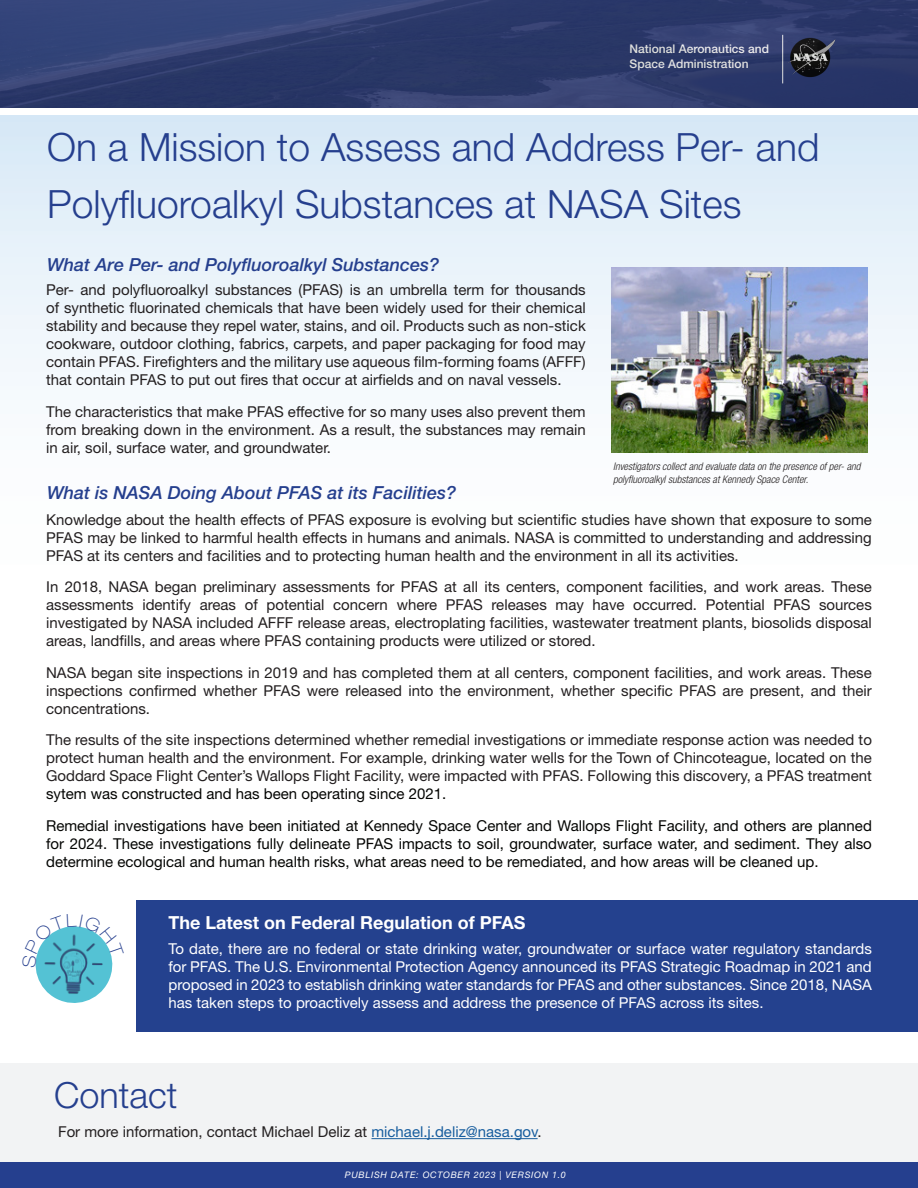
<style>
.page{position:relative;width:918px;height:1188px;background:#fff}
.page>*{position:absolute;margin:0;border:0;box-sizing:border-box;transform-origin:0 0}
.t1{font:300 39px/57px "Helvetica Neue LT Std";color:#253f8e}
.t2{font:300 36px "Helvetica Neue LT Std";color:#253f8e}
.t3{font:italic 500 18px "Helvetica Neue LT Std";color:#253f8e}
.t4{font:700 18px "Helvetica Neue LT Std";color:#fff}
.t5{font:15px/18px "Helvetica Neue LT Std";color:#231f20;text-align:justify}
.t6{font:15px/18px "Helvetica Neue LT Std";color:#fff;text-align:justify}
.t7{font:15px/18px "Helvetica Neue LT Std";color:#040503;text-align:justify}
.t8{font:500 12px/14.4px "Helvetica Neue LT Std";color:#fff}
.t9{font:italic 300 condensed 10.5px/12.6px "Helvetica Neue LT Std";color:#231f20}
.t10{font:italic 9px "Helvetica Neue LT Std";letter-spacing:.075em;color:#fff}
.s1{color:#040503}
.s2{color:#175d9e}
</style>
<div class="page">
<div style="left:0;top:1150px;width:918px;height:38px;background:#253f8e"></div>
<div style="left:136px;top:901px;width:782px;height:131px;background:#24418e"></div>
<img style="left:0;top:115px;width:812px;height:338px">
<img style="left:812px;top:115px;width:106px;height:338px">
<img style="left:612px;top:267px;width:256px;height:185px">
<img style="left:0;top:0;width:918px;height:107px">
<div style="left:0;top:1063px;width:918px;height:99px;background:#f2f3f4"></div>
<hr style="left:371px;top:1138px;width:167px;height:1px;background:#175d9e">
<svg style="left:35px;top:926px;width:78px;height:77px"></svg>
<p class="t8" style="left:630px;top:42px;width:141px">National Aeronautics and<br>Space Administration</p>
<p class="t1" style="left:47px;top:118px;width:774px">On a Mission to Assess and Address Per- and<br>Polyfluoroalkyl Substances at NASA Sites</p>
<p class="t3" style="left:47px;top:254px;width:393px">What Are Per- and Polyfluoroalkyl Substances?</p>
<p class="t5" style="left:46px;top:281px;width:541px">Per- and polyfluoroalkyl substances (PFAS) is an umbrella term for thousands of synthetic fluorinated chemicals that have been widely used for their chemical stability and because they repel water, stains, and oil. Products such as non-stick cookware, outdoor clothing, fabrics, carpets, and paper packaging for food may contain PFAS. Firefighters and the military use aqueous film-forming foams (AFFF) that contain PFAS to put out fires that occur at airfields and on naval vessels.</p>
<p class="t5" style="left:46px;top:402px;width:541px">The characteristics that make PFAS effective for so many uses also prevent them from breaking down in the environment. As a result, the substances may remain in air, soil, surface water, and groundwater.</p>
<p class="t3" style="left:47px;top:482px;width:410px">What is NASA Doing About PFAS at its Facilities?</p>
<p class="t9" style="left:613px;top:460px;width:249px">Investigators collect and evaluate data on the presence of per- and polyfluoroalkyl substances at Kennedy Space Center.</p>
<p class="t5" style="left:46px;top:510px;width:827px">Knowledge about the health effects of PFAS exposure is evolving but scientific studies have shown that exposure to some PFAS may be linked to harmful health effects in humans and animals. NASA is committed to understanding and addressing PFAS at its centers and facilities and to protecting human health and the environment in all its activities.</p>
<p class="t5" style="left:46px;top:578px;width:827px">In 2018, NASA began preliminary assessments for PFAS at all its centers, component facilities, and work areas. These assessments identify areas of potential concern where PFAS releases may have occurred. Potential PFAS sources investigated by NASA included AFFF release areas, electroplating facilities, wastewater treatment plants, biosolids disposal areas, landfills, and areas where PFAS containing products were utilized or stored.</p>
<p class="t5" style="left:46px;top:663px;width:827px">NASA began site inspections in 2019 and has completed them at all centers, component facilities, and work areas. These inspections confirmed whether PFAS were released into the environment, whether specific PFAS are present, and their concentrations.</p>
<p class="t5" style="left:46px;top:731px;width:827px">The results of the site inspections determined whether remedial investigations or immediate response action was needed to protect human health and the environment. For example, drinking water wells for the Town of Chincoteague, located on the Goddard Space Flight Center’s Wallops Flight Facility, were impacted with PFAS. Following this discovery, a PFAS treatment <span class="s1">sytem was constructed and has been operating since 2021.</span></p>
<p class="t7" style="left:46px;top:816px;width:827px">Remedial investigations have been initiated at Kennedy Space Center and Wallops Flight Facility, and others are planned for 2024. These investigations fully delineate PFAS impacts to soil, groundwater, surface water, and sediment. They also determine ecological and human health risks, what areas need to be remediated, and how areas will be cleaned up.</p>
<p class="t4" style="left:168px;top:911px;width:359px">The Latest on Federal Regulation of PFAS</p>
<p class="t6" style="left:168px;top:939px;width:705px">To date, there are no federal or state drinking water, groundwater or surface water regulatory standards for PFAS. The U.S. Environmental Protection Agency announced its PFAS Strategic Roadmap in 2021 and proposed in 2023 to establish drinking water standards for PFAS and other substances. Since 2018, NASA has taken steps to proactively assess and address the presence of PFAS across its sites.</p>
<p class="t2" style="left:54px;top:1073px;width:125px">Contact</p>
<p class="t5" style="left:58px;top:1123px;width:485px">For more information, contact Michael Deliz at <span class="s2">michael.j.deliz@nasa.gov</span>.</p>
<p class="t10" style="left:345px;top:1169px;width:223px">PUBLISH DATE: OCTOBER 2023 | VERSION 1.0</p>
</div>
